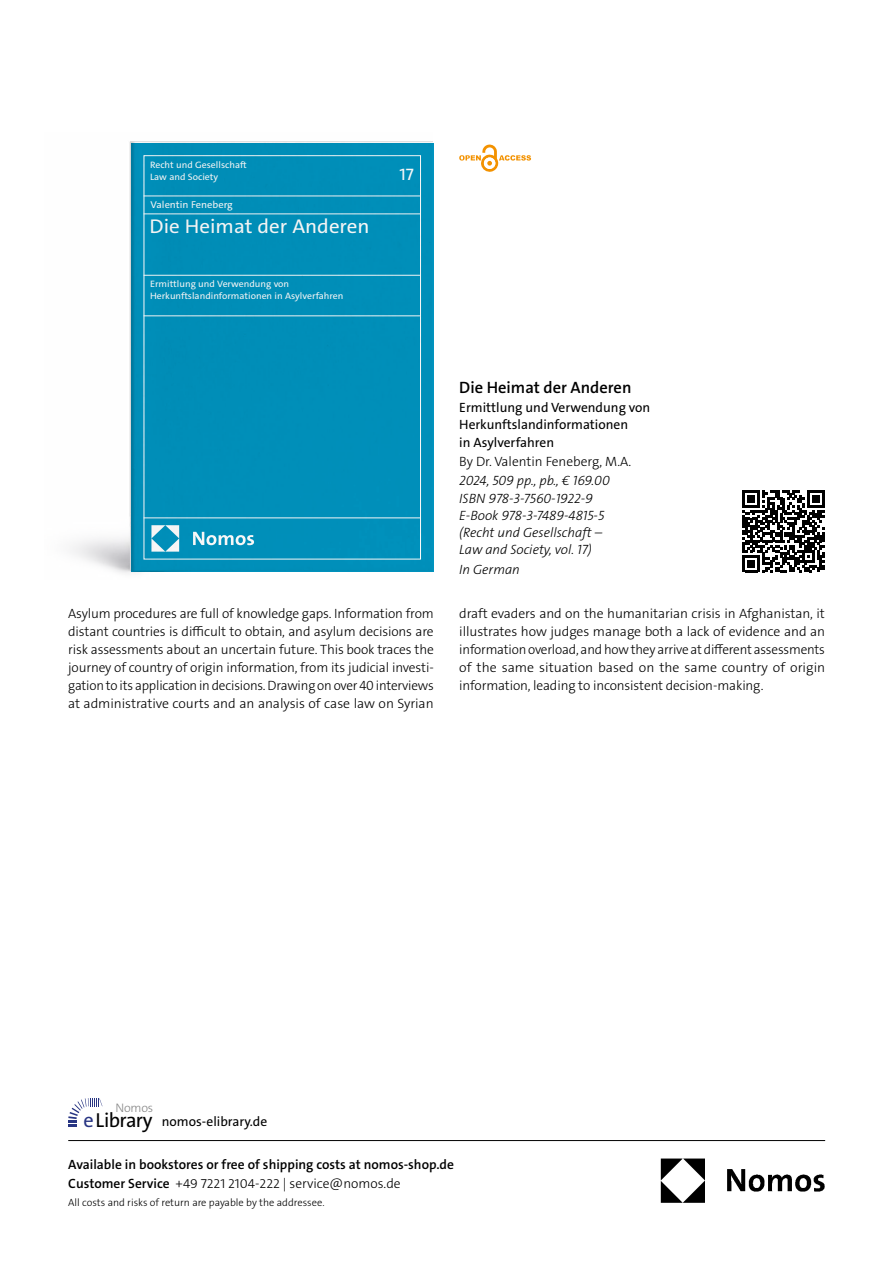
<style>
.page{position:relative;width:893px;height:1263px;background:#fff}
.page>*{position:absolute;margin:0;border:0;box-sizing:border-box;transform-origin:0 0}
.t1{font:20.4px "The Sans Os F";letter-spacing:-.03em;color:#000}
.t2{font:19.95px "The Sans C5";color:#fff;scale:1.05 1}
.t3{font:16.65px "The Sans C5";color:#fff;scale:1.05 1}
.t4{font:600 16.5px "The Sans Os F";color:#000}
.t5{font:300 13.5px/18px "The Sans Os F";letter-spacing:-.01em;color:#000;text-align:justify}
.t6{font:italic 300 13.5px/17.2px "The Sans Os F";color:#000}
.t7{font:600 13.5px/19.5px "The Sans C5";color:#000}
.t8{font:13.5px/17.2px "The Sans Os F";color:#000}
.t9{font:13.5px "The Sans C5";color:#000}
.t10{font:300 12.45px "The Sans Os F";letter-spacing:-.02em;color:#878787}
.t11{font:300 10.5px "The Sans Os F";color:#000}
.t12{font:10.05px "The Sans C5";color:#fff;scale:1.05 1}
.t13{font:9.3px/11.2px "The Sans C5";color:#fff;scale:1.05 1}
.s1{color:#283583}
.s2{font-weight:300}
</style>
<div class="page">
<img style="left:71px;top:141px;width:361px;height:433px">
<div style="left:131px;top:143px;width:303px;height:429px;background:#008eb8"></div>
<div style="left:144px;top:155px;width:277px;height:404px;border:1px solid #fff"></div>
<hr style="left:144px;top:196px;width:277px;height:1px;background:#fff">
<hr style="left:144px;top:214px;width:277px;height:1px;background:#fff">
<hr style="left:144px;top:275px;width:277px;height:1px;background:#fff">
<hr style="left:144px;top:315px;width:277px;height:1px;background:#fff">
<hr style="left:144px;top:517px;width:277px;height:1px;background:#fff">
<svg style="left:193px;top:532px;width:61px;height:13px"></svg>
<svg style="left:151px;top:525px;width:28px;height:27px"></svg>
<img style="left:660px;top:1158px;width:165px;height:45px">
<hr style="left:68px;top:1140px;width:757px;height:1px;background:#000">
<svg style="left:68px;top:1098px;width:34px;height:29px"></svg>
<svg style="left:742px;top:490px;width:82px;height:82px"></svg>
<svg style="left:459px;top:144px;width:72px;height:28px"></svg>
<p class="t13" style="left:150px;top:159px;width:94px;line-height:12px">Recht und Gesellschaft<br>Law and Society</p>
<p class="t3" style="left:399px;top:164px;width:15px">17</p>
<p class="t12" style="left:151px;top:198px;width:80px">Valentin Feneberg</p>
<h2 class="t2" style="left:150px;top:213px;width:211px">Die Heimat der Anderen</h2>
<p class="t13" style="left:150px;top:278px;width:186px">Ermittlung und Verwendung von<br>Herkunftslandinformationen in Asylverfahren</p>
<p class="t4" style="left:459px;top:376px;width:174px">Die Heimat der Anderen</p>
<p class="t8" style="left:459px;top:400px;width:193px">Ermittlung und Verwendung von<br>Herkunftslandinformationen<br>in Asylverfahren</p>
<p class="t5" style="left:459px;top:452px;width:174px">By Dr. Valentin Feneberg, M.A.</p>
<p class="t6" style="left:459px;top:472px;width:152px">2024, 509 pp., pb., € 169.00<br>ISBN 978-3-7560-1922-9<br>E-Book 978-3-7489-4815-5 (Recht und Gesellschaft –<br>Law and Society, vol. 17)</p>
<p class="t6" style="left:459px;top:561px;width:62px">In German</p>
<p class="t5" style="left:68px;top:605px;width:367px">Asylum procedures are full of knowledge gaps. Information from distant countries is difficult to obtain, and asylum decisions are risk assessments about an uncertain future. This book traces the journey of country of origin information, from its judicial investi&shy;gation to its application in decisions. Drawing on over 40 interviews at administrative courts and an analysis of case law on Syrian</p>
<p class="t5" style="left:459px;top:605px;width:367px">draft evaders and on the humanitarian crisis in Afghanistan, it illustrates how judges manage both a lack of evidence and an information overload, and how they arrive at different assessments of the same situation based on the same country of origin information, leading to inconsistent decision-making.</p>
<p class="t10" style="left:115px;top:1099px;width:39px">Nomos</p>
<h1 class="t1" style="left:83px;top:1112px;width:71px"><span class="s1">e</span>Library</h1>
<p class="t9" style="left:162px;top:1112px;width:107px">nomos-elibrary.de</p>
<p class="t7" style="left:68px;top:1154px;width:387px">Available in bookstores or free of shipping costs at nomos-shop.de<br>Customer Service <span class="s2">+49 7221 2104-222 | service@nomos.de</span></p>
<p class="t11" style="left:68px;top:1196px;width:258px">All costs and risks of return are payable by the addressee.</p>
</div>
